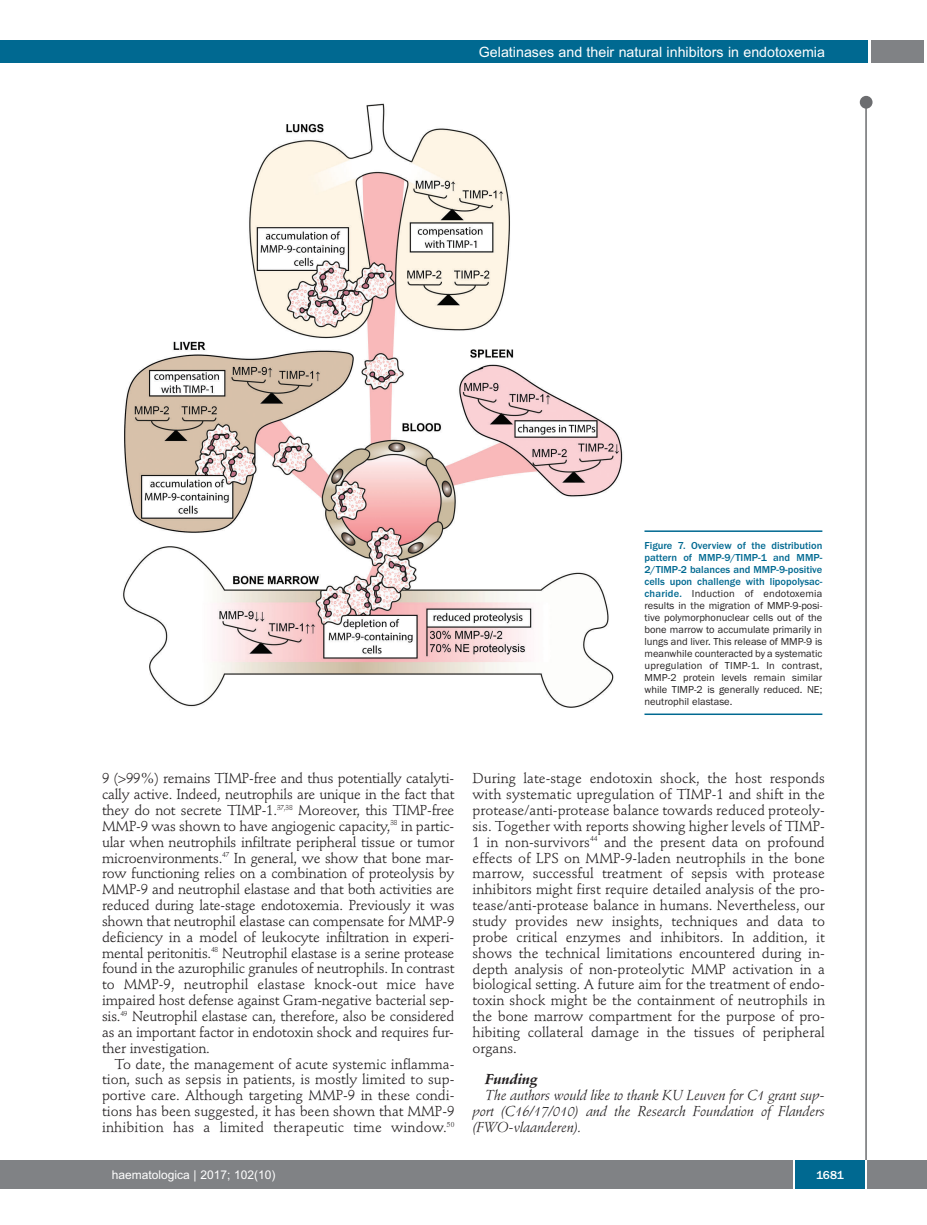
<style>
.page{position:relative;width:927px;height:1225px;background:#fff}
.page>*{position:absolute;margin:0;border:0;box-sizing:border-box;transform-origin:0 0}
.t1{font:14.25px/15.9px "Stempel Schneidler";color:#231f20;text-align:justify}
.t2{font:italic 14.25px/15.9px "Stempel Schneidler";letter-spacing:-.01em;color:#231f20;text-align:justify}
.t3{font:14.25px "Arial";color:#fff}
.t4{font:italic 700 14.25px "Stempel Schneidler";letter-spacing:-.01em;color:#231f20}
.t5{font:12px "Arial";color:#fff}
.t6{font:500 12px "Franklin Gothic";color:#fff}
.t7{font:10.5px/12px "Franklin Gothic";color:#231f20;text-align:justify}
.s1{font-weight:500;color:#006991}
</style>
<div class="page">
<div style="left:860px;top:96px;width:12px;height:13px;background:#6c6d70;border-radius:50%"></div>
<hr style="left:865px;top:98px;width:2px;height:1062px;background:#6c6d70">
<div style="left:871px;top:40px;width:52px;height:22px;background:#808285"></div>
<div style="left:18px;top:40px;width:849px;height:22px;background:#006991"></div>
<div style="left:17px;top:1160px;width:910px;height:28px;background:#808285"></div>
<div style="left:795px;top:1160px;width:70px;height:28px;background:#006991"></div>
<hr style="left:793px;top:1160px;width:2px;height:28px;background:#fff">
<hr style="left:865px;top:1160px;width:2px;height:28px;background:#fff">
<div style="left:0;top:40px;width:19px;height:22px;background:#006991"></div>
<div style="left:0;top:1160px;width:18px;height:28px;background:#808285"></div>
<img style="left:123px;top:103px;width:500px;height:605px">
<hr style="left:644px;top:530px;width:178px;height:2px;background:#006991">
<hr style="left:644px;top:713px;width:178px;height:2px;background:#006991">
<p class="t3" style="left:479px;top:44px;width:348px">Gelatinases and their natural inhibitors in endotoxemia</p>
<p class="t7" style="left:644px;top:539px;width:179px"><span class="s1">Figure 7. Overview of the distribution pattern of MMP-9/TIMP-1 and MMP-2/TIMP-2 balances and MMP-9-positive cells upon challenge with lipopolysac&shy;charide.</span> Induction of endotoxemia results in the migration of MMP-9-posi&shy;tive polymorphonuclear cells out of the bone marrow to accumulate primarily in lungs and liver. This release of MMP-9 is meanwhile counteracted by a systematic upregulation of TIMP-1. In contrast, MMP-2 protein levels remain similar while TIMP-2 is generally reduced. NE; neutrophil elastase.</p>
<p class="t1" style="left:102px;top:772px;width:354px">9 (&gt;99%) remains TIMP-free and thus potentially catalyti&shy;cally active. Indeed, neutrophils are unique in the fact that they do not secrete TIMP-1.<sup>37,38</sup> Moreover, this TIMP-free MMP-9 was shown to have angiogenic capacity,<sup>38</sup> in partic&shy;ular when neutrophils infiltrate peripheral tissue or tumor microenvironments.<sup>47</sup> In general, we show that bone mar&shy;row functioning relies on a combination of proteolysis by MMP-9 and neutrophil elastase and that both activities are reduced during late-stage endotoxemia. Previously it was shown that neutrophil elastase can compensate for MMP-9 deficiency in a model of leukocyte infiltration in experi&shy;mental peritonitis.<sup>48</sup> Neutrophil elastase is a serine protease found in the azurophilic granules of neutrophils. In contrast to MMP-9, neutrophil elastase knock-out mice have impaired host defense against Gram-negative bacterial sep&shy;sis.<sup>49</sup> Neutrophil elastase can, therefore, also be considered as an important factor in endotoxin shock and requires fur&shy;ther investigation.</p>
<p class="t1" style="left:102px;top:1057px;width:354px;text-indent:13px">To date, the management of acute systemic inflamma&shy;tion, such as sepsis in patients, is mostly limited to sup&shy;portive care. Although targeting MMP-9 in these condi&shy;tions has been suggested, it has been shown that MMP-9 inhibition has a limited therapeutic time window.<sup>50</sup></p>
<p class="t1" style="left:472px;top:772px;width:354px">During late-stage endotoxin shock, the host responds with systematic upregulation of TIMP-1 and shift in the protease/anti-protease balance towards reduced proteoly&shy;sis. Together with reports showing higher levels of TIMP-1 in non-survivors<sup>44</sup> and the present data on profound effects of LPS on MMP-9-laden neutrophils in the bone marrow, successful treatment of sepsis with protease inhibitors might first require detailed analysis of the pro&shy;tease/anti-protease balance in humans. Nevertheless, our study provides new insights, techniques and data to probe critical enzymes and inhibitors. In addition, it shows the technical limitations encountered during in&shy;depth analysis of non-proteolytic MMP activation in a biological setting. A future aim for the treatment of endo&shy;toxin shock might be the containment of neutrophils in the bone marrow compartment for the purpose of pro&shy;hibiting collateral damage in the tissues of peripheral organs.</p>
<p class="t4" style="left:485px;top:1073px;width:54px">Funding</p>
<p class="t2" style="left:472px;top:1088px;width:354px;text-indent:13px">The authors would like to thank KU Leuven for C1 grant sup&shy;port (C16/17/010) and the Research Foundation of Flanders (FWO-vlaanderen).</p>
<p class="t5" style="left:112px;top:1167px;width:165px">haematologica | 2017; 102(10)</p>
<p class="t6" style="left:816px;top:1167px;width:29px">1681</p>
</div>
